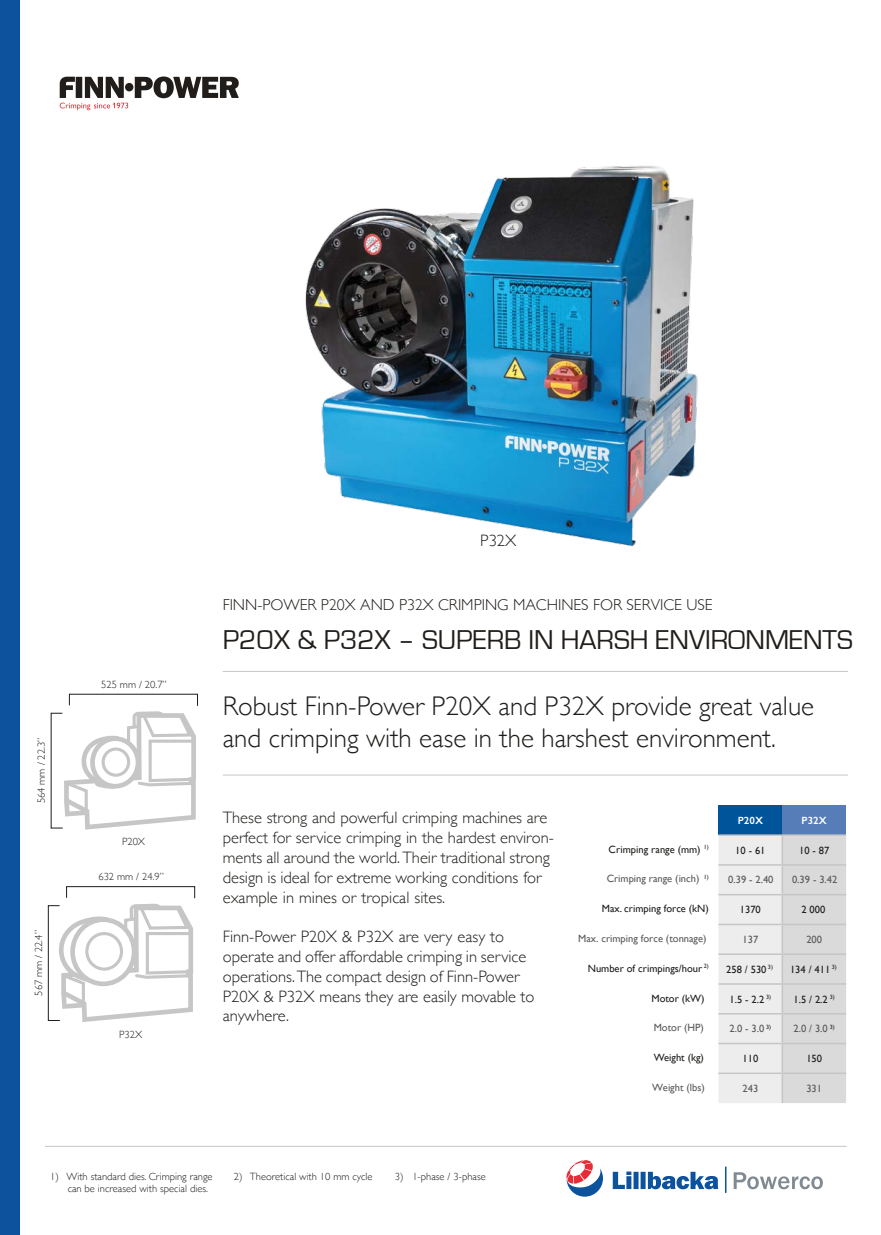
<style>
.page{position:relative;width:881px;height:1235px;background:#fff}
.page>*{position:absolute;margin:0;border:0;box-sizing:border-box;transform-origin:0 0}
.t1{font:28.05px "Eurostile";color:#201d1a}
.t2{font:300 27px/32.4px "Gill Sans";color:#1d1d1b}
.t3{font:300 16.5px/19.8px "Gill Sans";color:#1d1d1b}
.t4{font:300 15.75px "Gill Sans";color:#201d1a}
.t5{font:300 10.5px/12.6px "Gill Sans";color:#1d1d1b}
.t6{font:10.5px "Gill Sans";color:#1d1d1b}
.t7{font:10.5px "Gill Sans";color:#5b595b}
.t8{font:600 10.5px "Gill Sans";color:#fff}
</style>
<div class="page">
<svg style="left:60px;top:76px;width:179px;height:34px"></svg>
<svg style="left:612px;top:1166px;width:114px;height:27px"></svg>
<svg style="left:566px;top:1160px;width:36px;height:36px"></svg>
<svg style="left:733px;top:1172px;width:89px;height:17px"></svg>
<div style="left:0;top:0;width:20px;height:1235px;background:#0d529c"></div>
<hr style="left:45px;top:1146px;width:801px;height:1px;background:#c6c6c6">
<img style="left:305px;top:166px;width:393px;height:381px">
<div style="left:718px;top:805px;width:64px;height:30px;background:#00549a"></div>
<div style="left:782px;top:805px;width:63px;height:30px;background:#567db8"></div>
<hr style="left:718px;top:834px;width:64px;height:2px;background:#c6c6c6">
<hr style="left:782px;top:834px;width:63px;height:2px;background:#c6c6c6">
<svg style="left:718px;top:835px;width:127px;height:268px;background:#e2e2e2"></svg>
<hr style="left:718px;top:953px;width:64px;height:2px;background:#c6c6c6">
<hr style="left:782px;top:953px;width:63px;height:2px;background:#c6c6c6">
<hr style="left:718px;top:983px;width:64px;height:2px;background:#c6c6c6">
<hr style="left:782px;top:983px;width:63px;height:2px;background:#c6c6c6">
<hr style="left:718px;top:1013px;width:64px;height:1px;background:#c6c6c6">
<hr style="left:782px;top:1013px;width:63px;height:1px;background:#c6c6c6">
<hr style="left:718px;top:1043px;width:64px;height:1px;background:#c6c6c6">
<hr style="left:782px;top:1043px;width:63px;height:1px;background:#c6c6c6">
<hr style="left:718px;top:1072px;width:64px;height:2px;background:#c6c6c6">
<hr style="left:782px;top:1072px;width:63px;height:2px;background:#c6c6c6">
<svg style="left:61px;top:694px;width:137px;height:136px"></svg>
<div style="left:48px;top:905px;width:12px;height:116px;border:1px solid #1d1d1b"></div>
<svg style="left:57px;top:886px;width:138px;height:136px"></svg>
<svg style="left:73px;top:920px;width:61px;height:64px"></svg>
<div style="left:70px;top:917px;width:66px;height:69px;border:5px solid #c6c6c6;border-radius:50%"></div>
<div style="left:85px;top:932px;width:38px;height:39px;border:3px solid #c6c6c6;border-radius:50%"></div>
<hr style="left:223px;top:671px;width:624px;height:1px;background:#c7c7ca">
<hr style="left:223px;top:775px;width:624px;height:1px;background:#c7c7ca">
<p class="t3" style="left:480px;top:530px;width:38px">P32X</p>
<p class="t4" style="left:223px;top:592px;width:491px">FINN-POWER P20X AND P32X CRIMPING MACHINES FOR SERVICE USE</p>
<p class="t5" style="left:35px;top:803px;width:67px;rotate:-90deg">564 mm / 22.3”</p>
<p class="t5" style="left:32px;top:996px;width:67px;rotate:-90deg">567 mm / 22.4”</p>
<p class="t5" style="left:101px;top:677px;width:67px">525 mm / 20.7”</p>
<p class="t5" style="left:122px;top:835px;width:25px">P20X</p>
<p class="t5" style="left:98px;top:870px;width:67px">632 mm / 24.9”</p>
<p class="t5" style="left:119px;top:1027px;width:25px">P32X</p>
<h1 class="t1" style="left:223px;top:624px;width:631px">P20X &amp; P32X – SUPERB IN HARSH ENVIRONMENTS</h1>
<h2 class="t2" style="left:223px;top:688px;width:592px">Robust Finn-Power P20X and P32X provide great value and crimping with ease in the harshest environment.</h2>
<p class="t3" style="left:223px;top:807px;width:332px">These strong and powerful crimping machines are perfect for service crimping in the hardest environ&shy;ments all around the world. Their traditional strong design is ideal for extreme working conditions for example in mines or tropical sites.</p>
<p class="t3" style="left:223px;top:926px;width:313px">Finn-Power P20X &amp; P32X are very easy to operate and offer affordable crimping in service operations. The compact design of Finn-Power P20X &amp; P32X means they are easily movable to anywhere.</p>
<p class="t6" style="left:608px;top:843px;width:101px">Crimping range (mm) <sup>1)</sup></p>
<p class="t7" style="left:606px;top:873px;width:103px">Crimping range (inch) <sup>1)</sup></p>
<p class="t6" style="left:601px;top:902px;width:108px">Max. crimping force (kN)</p>
<p class="t7" style="left:578px;top:932px;width:130px">Max. crimping force (tonnage)</p>
<p class="t6" style="left:587px;top:962px;width:122px">Number of crimpings/hour <sup>2)</sup></p>
<p class="t6" style="left:651px;top:992px;width:55px">Motor (kW)</p>
<p class="t7" style="left:653px;top:1021px;width:52px">Motor (HP)</p>
<p class="t6" style="left:653px;top:1051px;width:51px">Weight (kg)</p>
<p class="t7" style="left:652px;top:1081px;width:54px">Weight (lbs)</p>
<p class="t8" style="left:737px;top:814px;width:27px">P20X</p>
<p class="t8" style="left:801px;top:814px;width:27px">P32X</p>
<p class="t6" style="left:735px;top:844px;width:32px">10 - 61</p>
<p class="t6" style="left:798px;top:844px;width:32px">10 - 87</p>
<p class="t7" style="left:728px;top:874px;width:47px">0.39 - 2.40</p>
<p class="t7" style="left:791px;top:874px;width:47px">0.39 - 3.42</p>
<p class="t6" style="left:739px;top:903px;width:22px">1370</p>
<p class="t6" style="left:801px;top:903px;width:25px">2 000</p>
<p class="t7" style="left:742px;top:933px;width:17px">137</p>
<p class="t7" style="left:806px;top:933px;width:17px">200</p>
<p class="t6" style="left:726px;top:963px;width:48px">258 / 530 <sup>3)</sup></p>
<p class="t6" style="left:789px;top:963px;width:48px">134 / 411 <sup>3)</sup></p>
<p class="t6" style="left:729px;top:993px;width:43px">1.5 - 2.2 <sup>3)</sup></p>
<p class="t6" style="left:793px;top:993px;width:43px">1.5 / 2.2 <sup>3)</sup></p>
<p class="t7" style="left:729px;top:1022px;width:43px">2.0 - 3.0 <sup>3)</sup></p>
<p class="t7" style="left:793px;top:1022px;width:43px">2.0 / 3.0 <sup>3)</sup></p>
<p class="t6" style="left:742px;top:1052px;width:17px">110</p>
<p class="t6" style="left:806px;top:1052px;width:17px">150</p>
<p class="t7" style="left:742px;top:1082px;width:17px">243</p>
<p class="t7" style="left:806px;top:1082px;width:17px">331</p>
<p class="t5" style="left:68px;top:1169px;width:146px;text-indent:-18px">1) With standard dies. Crimping range can be increased with special dies.</p>
<p class="t5" style="left:234px;top:1169px;width:140px">2) Theoretical with 10 mm cycle</p>
<p class="t5" style="left:395px;top:1169px;width:92px">3) 1-phase / 3-phase</p>
</div>
